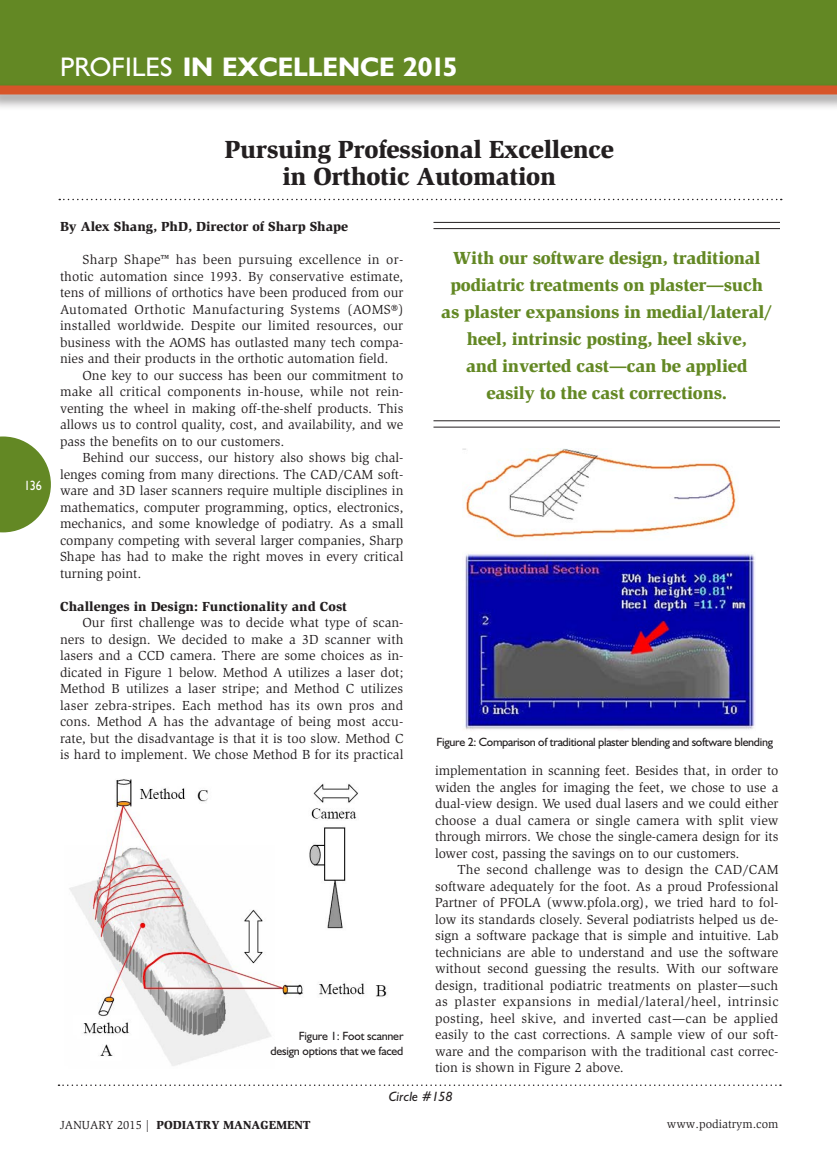
<style>
.page{position:relative;width:837px;height:1161px;background:#fff}
.page>*{position:absolute;margin:0;border:0;box-sizing:border-box;transform-origin:0 0}
.t1{font:700 27px "Humanist 521 BT";color:#fff}
._2011-Profile_Headli{font:900 25.5px "Slimbach";letter-spacing:-.015em;color:#231f20}
._2011-Callout{font:900 18px/27px "Slimbach";letter-spacing:-.015em;color:#638824;text-align:center}
.t2{font:13.5px/16.5px "Slimbach";color:#231f20;text-align:justify}
._2011-Subhead1{font:900 13.5px "Slimbach";color:#231f20}
.t3{font:italic 13.5px "Humanist 521 BT";color:#231f20}
.t4{font:13.5px "Humanist 521 BT";color:#fff;scale:.9 1}
.t5{font:12px "Humanist 521 BT";letter-spacing:-.025em;color:#231f20}
.t6{font:900 12px "Slimbach";color:#231f20}
.t7{font:12px "Slimbach";color:#231f20}
.s1{font-weight:400}
</style>
<div class="page">
<svg style="left:0;top:436px;width:51px;height:96px"></svg>
<div style="left:0;top:0;width:837px;height:88px;background:#638824"></div>
<div style="left:0;top:82px;width:837px;height:29px;background:#231f20;opacity:.5"></div>
<div style="left:0;top:86px;width:837px;height:8px;background:#d75529"></div>
<svg style="left:59px;top:199px;width:723px;height:1px"></svg>
<svg style="left:58px;top:1084px;width:723px;height:2px"></svg>
<img style="left:69px;top:779px;width:318px;height:287px">
<img style="left:463px;top:448px;width:292px;height:282px">
<hr style="left:434px;top:222px;width:346px;height:1px;background:#231f20">
<hr style="left:434px;top:228px;width:346px;height:1px;background:#231f20">
<hr style="left:434px;top:420px;width:346px;height:1px;background:#231f20">
<hr style="left:434px;top:427px;width:346px;height:1px;background:#231f20">
<p class="t1" style="left:60px;top:50px;width:399px"><span class="s1">PROFILES</span> IN EXCELLENCE 2015</p>
<p class="t4" style="left:24px;top:477px;width:21px">136</p>
<p class="_2011-Profile_Headli" style="left:224px;top:134px;width:391px">Pursuing Professional Excellence</p>
<p class="_2011-Profile_Headli" style="left:282px;top:161px;width:275px">in Orthotic Automation</p>
<p class="_2011-Subhead1" style="left:60px;top:218px;width:290px">By Alex Shang, PhD, Director of Sharp Shape</p>
<p class="t2" style="left:60px;top:252px;width:345px;text-indent:22px">Sharp Shape™ has been pursuing excellence in or&shy;thotic automation since 1993. By conservative estimate, tens of millions of orthotics have been produced from our Automated Orthotic Manufacturing Systems (AOMS®) installed worldwide. Despite our limited resources, our business with the AOMS has outlasted many tech compa&shy;nies and their products in the orthotic automation field.</p>
<p class="t2" style="left:60px;top:367px;width:345px;text-indent:23px">One key to our success has been our commitment to make all critical components in-house, while not rein&shy;venting the wheel in making off-the-shelf products. This allows us to control quality, cost, and availability, and we pass the benefits on to our customers.</p>
<p class="t2" style="left:60px;top:450px;width:345px;text-indent:22px">Behind our success, our history also shows big chal&shy;lenges coming from many directions. The CAD/CAM soft&shy;ware and 3D laser scanners require multiple disciplines in mathematics, computer programming, optics, electronics, mechanics, and some knowledge of podiatry. As a small company competing with several larger companies, Sharp Shape has had to make the right moves in every critical turning point.</p>
<p class="_2011-Subhead1" style="left:60px;top:598px;width:289px">Challenges in Design: Functionality and Cost</p>
<p class="t2" style="left:60px;top:615px;width:345px;text-indent:22px">Our first challenge was to decide what type of scan&shy;ners to design. We decided to make a 3D scanner with lasers and a CCD camera. There are some choices as in&shy;dicated in Figure 1 below. Method A utilizes a laser dot; Method B utilizes a laser stripe; and Method C utilizes laser zebra-stripes. Each method has its own pros and cons. Method A has the advantage of being most accu&shy;rate, but the disadvantage is that it is too slow. Method C is hard to implement. We chose Method B for its practical</p>
<p class="_2011-Callout" style="left:441px;top:244px;width:332px">With our software design, traditional podiatric treatments on plaster—such as plaster expansions in medial/lateral/ heel, intrinsic posting, heel skive,</p>
<p class="_2011-Callout" style="left:466px;top:352px;width:283px">and inverted cast—can be applied</p>
<p class="_2011-Callout" style="left:486px;top:379px;width:242px">easily to the cast corrections.</p>
<p class="t5" style="left:436px;top:735px;width:338px">Figure 2: Comparison of traditional plaster blending and software blending</p>
<p class="t2" style="left:435px;top:763px;width:345px">implementation in scanning feet. Besides that, in order to widen the angles for imaging the feet, we chose to use a dual-view design. We used dual lasers and we could either choose a dual camera or single camera with split view through mirrors. We chose the single-camera design for its lower cost, passing the savings on to our customers.</p>
<p class="t2" style="left:435px;top:862px;width:345px;text-indent:23px">The second challenge was to design the CAD/CAM software adequately for the foot. As a proud Professional Partner of PFOLA (www.pfola.org), we tried hard to fol&shy;low its standards closely. Several podiatrists helped us de&shy;sign a software package that is simple and intuitive. Lab technicians are able to understand and use the software without second guessing the results. With our software design, traditional podiatric treatments on plaster—such as plaster expansions in medial/lateral/heel, intrinsic posting, heel skive, and inverted cast—can be applied easily to the cast corrections. A sample view of our soft&shy;ware and the comparison with the traditional cast correc&shy;tion is shown in Figure 2 above.</p>
<p class="t3" style="left:389px;top:1088px;width:65px">Circle #158</p>
<p class="t5" style="left:299px;top:1029px;width:106px">Figure 1: Foot scanner</p>
<p class="t5" style="left:270px;top:1044px;width:135px">design options that we faced</p>
<p class="t6" style="left:60px;top:1117px;width:252px"><span class="s1">JANUARY 2015 |</span> PODIATRY MANAGEMENT</p>
<p class="t7" style="left:667px;top:1117px;width:113px">www.podiatrym.com</p>
</div>
